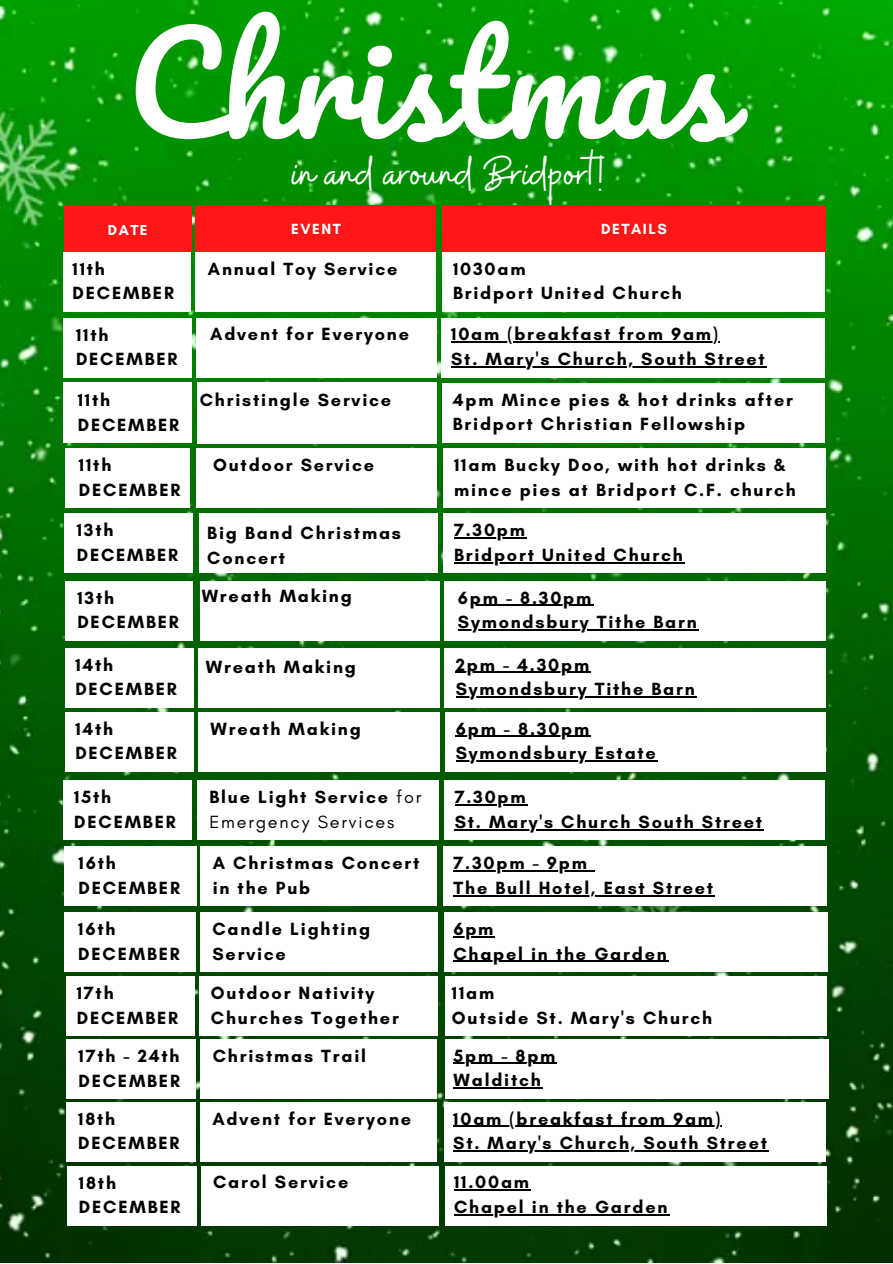
<style>
.page{position:relative;width:893px;height:1264px;background:#fff}
.page>*{position:absolute;margin:0;border:0;box-sizing:border-box;transform-origin:0 0}
.t1{font:134.85px "Pacifico";letter-spacing:.015em;color:#fff}
.t2{font:49.5px "Buffalo";color:#fff}
.t3{font:700 18px/24.8px "Glacial Indifference";letter-spacing:.1em;color:#000}
.t4{font:18px/24.8px "Glacial Indifference";letter-spacing:.1em;color:#000}
.t5{font:700 15px "Glacial Indifference";letter-spacing:.1em;color:#fff}
.t6{font:700 14.7px "Glacial Indifference";color:#fff}
.s1{font-weight:700}
</style>
<div class="page">
<img style="left:0;top:0;width:892px;height:1261px">
<div style="left:64px;top:206px;width:127px;height:45px;background:#ff1616"></div>
<div style="left:195px;top:205px;width:241px;height:46px;background:#ff1616"></div>
<div style="left:442px;top:205px;width:383px;height:47px;background:#ff1616"></div>
<div style="left:64px;top:846px;width:132px;height:60px;background:#fff"></div>
<div style="left:201px;top:846px;width:236px;height:60px;background:#fff"></div>
<div style="left:443px;top:846px;width:383px;height:60px;background:#fff"></div>
<hr style="left:453px;top:870px;width:135px;height:1px;background:#000">
<hr style="left:453px;top:895px;width:262px;height:1px;background:#000">
<div style="left:65px;top:648px;width:128px;height:59px;background:#fff"></div>
<div style="left:198px;top:648px;width:241px;height:59px;background:#fff"></div>
<div style="left:444px;top:648px;width:381px;height:59px;background:#fff"></div>
<div style="left:65px;top:712px;width:128px;height:59px;background:#fff"></div>
<div style="left:198px;top:712px;width:241px;height:59px;background:#fff"></div>
<div style="left:445px;top:712px;width:380px;height:59px;background:#fff"></div>
<hr style="left:456px;top:671px;width:135px;height:2px;background:#000">
<hr style="left:456px;top:696px;width:240px;height:1px;background:#000">
<hr style="left:456px;top:735px;width:135px;height:2px;background:#000">
<hr style="left:456px;top:760px;width:201px;height:1px;background:#000">
<div style="left:66px;top:581px;width:127px;height:59px;background:#fff"></div>
<div style="left:200px;top:581px;width:239px;height:59px;background:#fff"></div>
<div style="left:444px;top:581px;width:381px;height:59px;background:#fff"></div>
<hr style="left:470px;top:604px;width:123px;height:2px;background:#000">
<hr style="left:458px;top:629px;width:240px;height:1px;background:#000">
<div style="left:66px;top:1101px;width:129px;height:60px;background:#fff"></div>
<div style="left:200px;top:1101px;width:236px;height:60px;background:#fff"></div>
<div style="left:444px;top:1101px;width:381px;height:60px;background:#fff"></div>
<hr style="left:453px;top:1125px;width:269px;height:1px;background:#000">
<hr style="left:453px;top:1150px;width:315px;height:1px;background:#000">
<div style="left:67px;top:1165px;width:129px;height:60px;background:#fff"></div>
<div style="left:201px;top:1165px;width:237px;height:60px;background:#fff"></div>
<div style="left:445px;top:1165px;width:381px;height:60px;background:#fff"></div>
<hr style="left:454px;top:1189px;width:77px;height:1px;background:#000">
<hr style="left:454px;top:1214px;width:215px;height:1px;background:#000">
<div style="left:64px;top:912px;width:131px;height:59px;background:#fff"></div>
<div style="left:200px;top:912px;width:237px;height:59px;background:#fff"></div>
<div style="left:444px;top:912px;width:384px;height:59px;background:#fff"></div>
<hr style="left:453px;top:936px;width:42px;height:1px;background:#000">
<hr style="left:453px;top:960px;width:215px;height:1px;background:#000">
<div style="left:65px;top:513px;width:128px;height:60px;background:#fff"></div>
<div style="left:199px;top:513px;width:238px;height:60px;background:#fff"></div>
<div style="left:443px;top:513px;width:382px;height:60px;background:#fff"></div>
<hr style="left:454px;top:537px;width:72px;height:1px;background:#000">
<hr style="left:454px;top:562px;width:230px;height:1px;background:#000">
<div style="left:66px;top:976px;width:128px;height:59px;background:#fff"></div>
<div style="left:199px;top:976px;width:238px;height:59px;background:#fff"></div>
<div style="left:445px;top:976px;width:382px;height:59px;background:#fff"></div>
<div style="left:64px;top:382px;width:128px;height:60px;background:#fff"></div>
<div style="left:197px;top:382px;width:239px;height:62px;background:#fff"></div>
<div style="left:442px;top:383px;width:382px;height:59px;background:#fff"></div>
<div style="left:65px;top:448px;width:125px;height:60px;background:#fff"></div>
<div style="left:196px;top:448px;width:241px;height:60px;background:#fff"></div>
<div style="left:443px;top:448px;width:382px;height:60px;background:#fff"></div>
<div style="left:66px;top:1039px;width:130px;height:59px;background:#fff"></div>
<div style="left:201px;top:1039px;width:236px;height:59px;background:#fff"></div>
<div style="left:445px;top:1039px;width:383px;height:59px;background:#fff"></div>
<hr style="left:453px;top:1062px;width:104px;height:1px;background:#000">
<hr style="left:453px;top:1087px;width:89px;height:1px;background:#000">
<div style="left:64px;top:780px;width:128px;height:60px;background:#fff"></div>
<div style="left:197px;top:780px;width:241px;height:60px;background:#fff"></div>
<div style="left:444px;top:780px;width:380px;height:60px;background:#fff"></div>
<hr style="left:454px;top:804px;width:73px;height:1px;background:#000">
<hr style="left:454px;top:829px;width:310px;height:1px;background:#000">
<div style="left:63px;top:252px;width:127px;height:59px;background:#fff"></div>
<div style="left:195px;top:252px;width:240px;height:59px;background:#fff"></div>
<div style="left:442px;top:252px;width:382px;height:59px;background:#fff"></div>
<div style="left:63px;top:318px;width:128px;height:59px;background:#fff"></div>
<div style="left:196px;top:318px;width:240px;height:59px;background:#fff"></div>
<div style="left:441px;top:318px;width:384px;height:59px;background:#fff"></div>
<hr style="left:451px;top:341px;width:268px;height:2px;background:#000">
<hr style="left:451px;top:366px;width:315px;height:1px;background:#000">
<h1 class="t1" style="left:127px;top:13px;width:604px">Christmas</h1>
<h2 class="t2" style="left:292px;top:141px;width:313px">in and around Bridport!</h2>
<p class="t6" style="left:108px;top:221px;width:41px">DATE</p>
<p class="t5" style="left:291px;top:220px;width:51px">EVENT</p>
<p class="t5" style="left:601px;top:220px;width:67px">DETAILS</p>
<p class="t3" style="left:73px;top:256px;width:103px">11th<br>DECEMBER</p>
<p class="t3" style="left:208px;top:256px;width:191px">Annual Toy Service</p>
<p class="t3" style="left:453px;top:256px;width:230px">1030am<br>Bridport United Church</p>
<p class="t3" style="left:76px;top:322px;width:103px">11th<br>DECEMBER</p>
<p class="t3" style="left:210px;top:322px;width:200px">Advent for Everyone</p>
<p class="t3" style="left:451px;top:322px;width:315px">10am (breakfast from 9am)<br>St. Mary's Church, South Street</p>
<p class="t3" style="left:78px;top:387px;width:103px">11th<br>DECEMBER</p>
<p class="t3" style="left:200px;top:387px;width:193px">Christingle Service</p>
<p class="t3" style="left:453px;top:387px;width:341px">4pm Mince pies &amp; hot drinks after<br>Bridport Christian Fellowship</p>
<p class="t3" style="left:79px;top:452px;width:103px">11th<br>DECEMBER</p>
<p class="t3" style="left:213px;top:452px;width:163px">Outdoor Service</p>
<p class="t3" style="left:454px;top:452px;width:343px">11am Bucky Doo, with hot drinks &amp; mince pies at Bridport C.F. church</p>
<p class="t3" style="left:77px;top:517px;width:103px">13th<br>DECEMBER</p>
<p class="t3" style="left:207px;top:520px;width:195px">Big Band Christmas<br>Concert</p>
<p class="t3" style="left:454px;top:517px;width:230px">7.30pm<br>Bridport United Church</p>
<p class="t3" style="left:202px;top:583px;width:152px">Wreath Making</p>
<p class="t3" style="left:77px;top:585px;width:103px">13th<br>DECEMBER</p>
<p class="t3" style="left:458px;top:585px;width:240px">6pm - 8.30pm<br>Symondsbury Tithe Barn</p>
<p class="t3" style="left:75px;top:652px;width:103px">14th<br>DECEMBER</p>
<p class="t3" style="left:206px;top:654px;width:152px">Wreath Making</p>
<p class="t3" style="left:456px;top:652px;width:240px">2pm - 4.30pm<br>Symondsbury Tithe Barn</p>
<p class="t3" style="left:75px;top:716px;width:103px">14th<br>DECEMBER</p>
<p class="t3" style="left:210px;top:716px;width:152px">Wreath Making</p>
<p class="t3" style="left:456px;top:716px;width:202px">6pm - 8.30pm<br>Symondsbury Estate</p>
<p class="t3" style="left:74px;top:784px;width:103px">15th<br>DECEMBER</p>
<p class="t4" style="left:209px;top:784px;width:213px"><span class="s1">Blue Light Service</span> for<br>Emergency Services</p>
<p class="t3" style="left:454px;top:784px;width:309px">7.30pm<br>St. Mary's Church South Street</p>
<p class="t3" style="left:78px;top:850px;width:103px">16th<br>DECEMBER</p>
<p class="t3" style="left:213px;top:850px;width:208px">A Christmas Concert in the Pub</p>
<p class="t3" style="left:453px;top:850px;width:261px">7.30pm - 9pm<br>The Bull Hotel, East Street</p>
<p class="t3" style="left:78px;top:916px;width:103px">16th<br>DECEMBER</p>
<p class="t3" style="left:212px;top:916px;width:159px">Candle Lighting<br>Service</p>
<p class="t3" style="left:453px;top:916px;width:215px">6pm<br>Chapel in the Garden</p>
<p class="t3" style="left:77px;top:980px;width:103px">17th<br>DECEMBER</p>
<p class="t3" style="left:211px;top:980px;width:189px">Outdoor Nativity<br>Churches Together</p>
<p class="t3" style="left:452px;top:980px;width:262px">11am<br>Outside St. Mary's Church</p>
<p class="t3" style="left:78px;top:1043px;width:103px">17th - 24th<br>DECEMBER</p>
<p class="t3" style="left:213px;top:1043px;width:155px">Christmas Trail</p>
<p class="t3" style="left:453px;top:1043px;width:103px">5pm - 8pm<br>Walditch</p>
<p class="t3" style="left:78px;top:1106px;width:103px">18th<br>DECEMBER</p>
<p class="t3" style="left:212px;top:1105px;width:200px">Advent for Everyone</p>
<p class="t3" style="left:453px;top:1105px;width:315px">10am (breakfast from 9am)<br>St. Mary's Church, South Street</p>
<p class="t3" style="left:79px;top:1169px;width:103px">18th<br>DECEMBER</p>
<p class="t3" style="left:213px;top:1169px;width:137px">Carol Service</p>
<p class="t3" style="left:454px;top:1169px;width:215px">11.00am<br>Chapel in the Garden</p>
</div>
